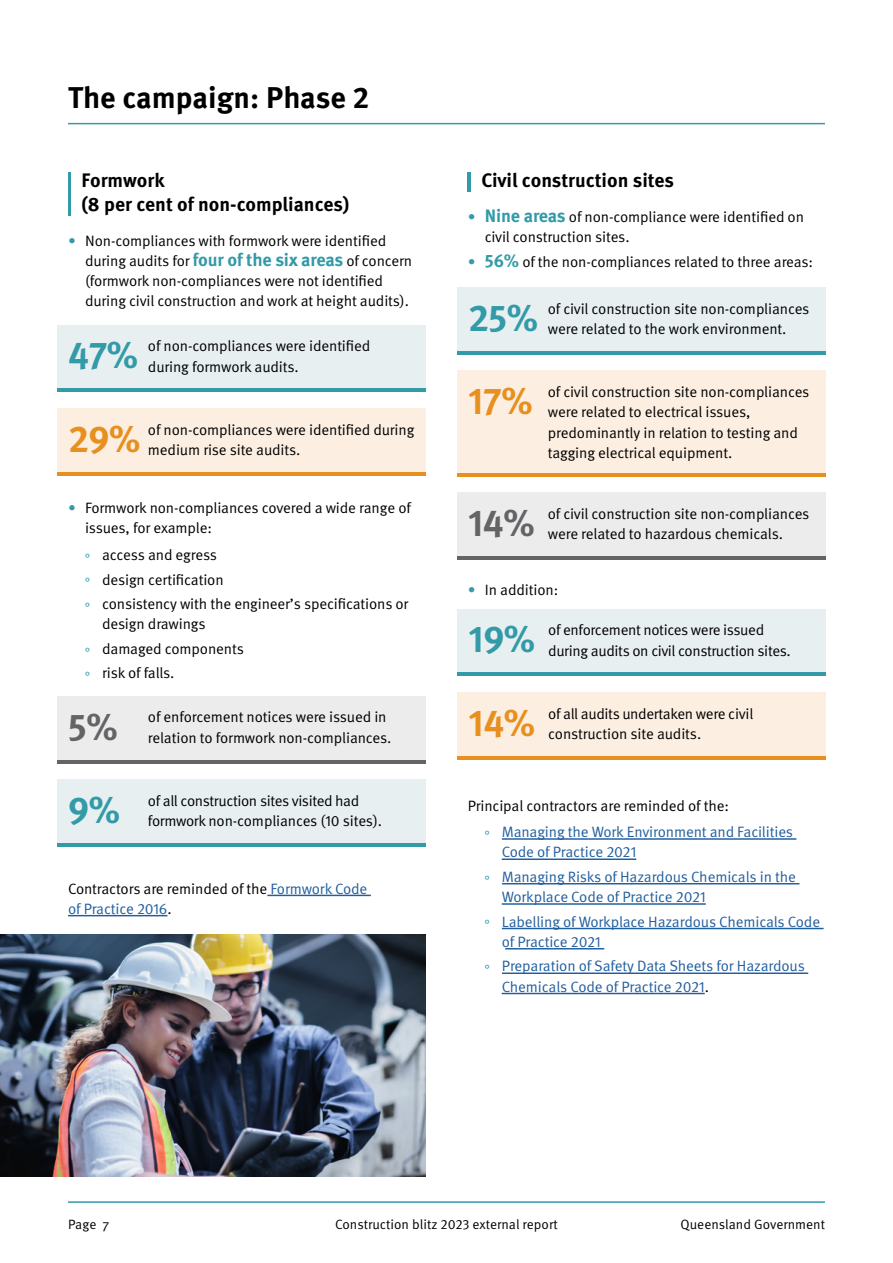
<style>
.page{position:relative;width:893px;height:1263px;background:#fff}
.page>*{position:absolute;margin:0;border:0;box-sizing:border-box;transform-origin:0 0}
.t1{font:700 37.5px "Meta Pro";color:#339aa8}
.t2{font:700 37.5px "Meta Pro";color:#e7901f}
.t3{font:700 37.5px "Meta Pro";color:#636466}
.t4{font:700 30px "Meta Pro";color:#000}
.t5{font:700 19.5px/23.4px "Meta Pro";color:#000}
.t6{font:15px/20.2px "Meta Pro";letter-spacing:-.01em;color:#000}
.t7{font:15px/24.5px "Meta Pro";letter-spacing:-.01em;color:#215e9e}
.t8{font:13.5px "Meta Pro";color:#000}
.s1{color:#339aa8}
.s2{font-weight:700;font-size:18px;color:#339aa8}
.s3{font-family:"Myriad Pro";color:#339aa8}
.s4{color:#215e9e}
.s5{color:#000}
</style>
<div class="page">
<hr style="left:68px;top:1201px;width:757px;height:2px;background:#339aa8">
<hr style="left:267px;top:895px;width:104px;height:1px;background:#215e9e">
<hr style="left:68px;top:915px;width:99px;height:1px;background:#215e9e">
<hr style="left:502px;top:838px;width:294px;height:2px;background:#215e9e">
<hr style="left:502px;top:858px;width:134px;height:2px;background:#215e9e">
<hr style="left:502px;top:883px;width:297px;height:1px;background:#215e9e">
<hr style="left:502px;top:903px;width:204px;height:2px;background:#215e9e">
<hr style="left:502px;top:928px;width:322px;height:1px;background:#215e9e">
<hr style="left:505px;top:948px;width:99px;height:1px;background:#215e9e">
<hr style="left:502px;top:972px;width:306px;height:2px;background:#215e9e">
<hr style="left:502px;top:993px;width:203px;height:1px;background:#215e9e">
<div style="left:57px;top:779px;width:368px;height:66px;background:#e8eff1"></div>
<hr style="left:57px;top:843px;width:368px;height:4px;background:#339aa8">
<div style="left:57px;top:696px;width:368px;height:65px;background:#ececed"></div>
<hr style="left:57px;top:760px;width:368px;height:3px;background:#636466">
<div style="left:457px;top:692px;width:369px;height:66px;background:#fcefe1"></div>
<hr style="left:457px;top:756px;width:369px;height:3px;background:#e7901f">
<div style="left:457px;top:609px;width:369px;height:65px;background:#e8eff1"></div>
<hr style="left:457px;top:673px;width:369px;height:3px;background:#339aa8">
<hr style="left:68px;top:123px;width:757px;height:1px;background:#339aa8">
<img style="left:0;top:935px;width:425px;height:241px">
<div style="left:457px;top:370px;width:368px;height:105px;background:#fcefe1"></div>
<hr style="left:457px;top:474px;width:368px;height:3px;background:#e7901f">
<div style="left:457px;top:287px;width:368px;height:66px;background:#e8eff1"></div>
<hr style="left:457px;top:351px;width:368px;height:3px;background:#339aa8">
<div style="left:457px;top:492px;width:368px;height:66px;background:#ececed"></div>
<hr style="left:457px;top:556px;width:368px;height:3px;background:#636466">
<div style="left:57px;top:408px;width:368px;height:66px;background:#fcefe1"></div>
<hr style="left:57px;top:472px;width:368px;height:4px;background:#e7901f">
<div style="left:57px;top:325px;width:368px;height:65px;background:#e8eff1"></div>
<hr style="left:57px;top:389px;width:368px;height:3px;background:#339aa8">
<h2 class="t4" style="left:68px;top:74px;width:303px">The campaign: Phase 2</h2>
<h3 class="t5" style="left:82px;top:167px;width:269px">Formwork<br>(8 per cent of non-compliances)</h3>
<p class="t6" style="left:85px;top:229px;width:329px;text-indent:-17px"><span class="s1">•</span> Non-compliances with formwork were identified during audits for <span class="s2">four of the six areas</span> of concern (formwork non-compliances were not identified during civil construction and work at height audits).</p>
<h1 class="t1" style="left:68px;top:326px;width:72px">47%</h1>
<p class="t6" style="left:148px;top:335px;width:224px">of non-compliances were identified</p>
<p class="t6" style="left:148px;top:355px;width:152px">during formwork audits.</p>
<h1 class="t2" style="left:68px;top:410px;width:74px">29%</h1>
<p class="t6" style="left:148px;top:418px;width:268px">of non-compliances were identified during</p>
<p class="t6" style="left:148px;top:439px;width:154px">medium rise site audits.</p>
<p class="t6" style="left:85px;top:497px;width:327px;text-indent:-17px"><span class="s1">•</span> Formwork non-compliances covered a wide range of issues, for example:</p>
<p class="t6" style="left:85px;top:542px;width:325px;line-height:24.5px"><span class="s3">°</span> access and egress<br><span class="s3">°</span> design certification<br><span class="s3">°</span> consistency with the engineer’s specifications or</p>
<p class="t6" style="left:85px;top:611px;width:160px;line-height:24.5px;text-indent:17px">design drawings<br><span class="s3">°</span> damaged components <span class="s3">°</span> risk of falls.</p>
<h1 class="t3" style="left:68px;top:697px;width:51px">5%</h1>
<h1 class="t1" style="left:68px;top:781px;width:54px">9%</h1>
<p class="t6" style="left:148px;top:706px;width:240px">of enforcement notices were issued in</p>
<p class="t6" style="left:148px;top:726px;width:245px">relation to formwork non-compliances.</p>
<p class="t6" style="left:148px;top:789px;width:213px">of all construction sites visited had</p>
<p class="t6" style="left:148px;top:810px;width:236px">formwork non-compliances (10 sites).</p>
<p class="t6" style="left:68px;top:877px;width:301px">Contractors are reminded of the <span class="s4">Formwork Code of Practice 2016</span>.</p>
<h3 class="t5" style="left:481px;top:167px;width:194px">Civil construction sites</h3>
<p class="t6" style="left:485px;top:206px;width:321px;text-indent:-17px"><span class="s1">•</span> <span class="s2">Nine areas</span> of non-compliance were identified on civil construction sites.</p>
<p class="t6" style="left:468px;top:251px;width:347px"><span class="s1">•</span> <span class="s2">56%</span> of the non-compliances related to three areas:</p>
<h1 class="t1" style="left:468px;top:288px;width:72px">25%</h1>
<p class="t6" style="left:548px;top:297px;width:263px">of civil construction site non-compliances</p>
<p class="t6" style="left:548px;top:318px;width:240px">were related to the work environment.</p>
<h1 class="t2" style="left:468px;top:372px;width:66px">17%</h1>
<p class="t6" style="left:548px;top:381px;width:263px">of civil construction site non-compliances were related to electrical issues, predominantly in relation to testing and tagging electrical equipment.</p>
<h1 class="t3" style="left:468px;top:493px;width:68px">14%</h1>
<p class="t6" style="left:548px;top:502px;width:263px">of civil construction site non-compliances</p>
<p class="t6" style="left:548px;top:522px;width:237px">were related to hazardous chemicals.</p>
<p class="t6" style="left:468px;top:579px;width:92px"><span class="s1">•</span> In addition:</p>
<h1 class="t1" style="left:469px;top:610px;width:68px">19%</h1>
<p class="t6" style="left:548px;top:619px;width:217px">of enforcement notices were issued</p>
<p class="t6" style="left:548px;top:639px;width:244px">during audits on civil construction sites.</p>
<h1 class="t2" style="left:469px;top:693px;width:68px">14%</h1>
<p class="t6" style="left:548px;top:702px;width:207px">of all audits undertaken were civil</p>
<p class="t6" style="left:548px;top:723px;width:155px">construction site audits.</p>
<p class="t7" style="left:485px;top:791px;width:310px;line-height:26.7px;text-indent:-17px"><span class="s5">Principal contractors are reminded of the:<br></span><span class="s3">°</span> Managing the Work Environment and Facilities</p>
<p class="t7" style="left:485px;top:839px;width:313px;text-indent:17px">Code of Practice 2021<br><span class="s3">°</span> Managing Risks of Hazardous Chemicals in the</p>
<p class="t7" style="left:485px;top:884px;width:337px;text-indent:17px">Workplace Code of Practice 2021<br><span class="s3">°</span> Labelling of Workplace Hazardous Chemicals Code</p>
<p class="t7" style="left:485px;top:928px;width:322px;text-indent:17px">of Practice 2021<br><span class="s3">°</span> Preparation of Safety Data Sheets for Hazardous</p>
<p class="t7" style="left:502px;top:973px;width:209px">Chemicals Code of Practice 2021<span class="s5">.</span></p>
<p class="t8" style="left:68px;top:1214px;width:43px">Page 7</p>
<p class="t8" style="left:335px;top:1214px;width:224px">Construction blitz 2023 external report</p>
<p class="t8" style="left:681px;top:1214px;width:146px">Queensland Government</p>
</div>
